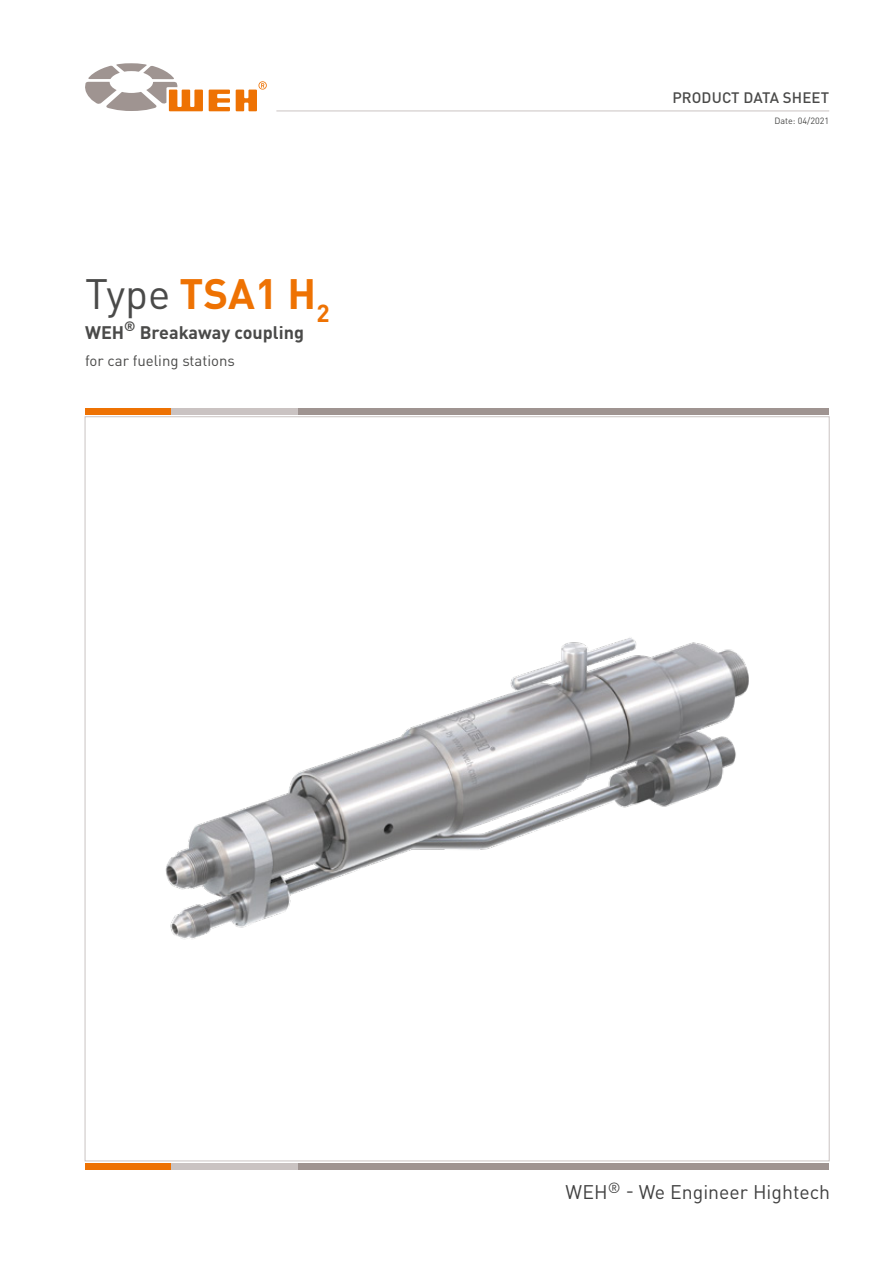
<style>
.page{position:relative;width:893px;height:1263px;background:#fff}
.page>*{position:absolute;margin:0;border:0;box-sizing:border-box;transform-origin:0 0}
.t1{font:700 42px "DIN Pro";color:#ee7203}
.t2{font:19.5px "DIN Pro";color:#000}
.t3{font:700 18px "DIN Pro";color:#4a4a49}
.t4{font:15px "DIN Pro";color:#4a4a49}
.t5{font:500 15px "DIN Pro";letter-spacing:.01em;color:#4a4a49}
.t6{font:9px "DIN Pro";color:#4a4a49}
.s1{font-weight:400;color:#4a4a49}
</style>
<div class="page">
<hr style="left:276px;top:111px;width:553px;height:1px;background:#cac3c2">
<div style="left:298px;top:408px;width:531px;height:7px;background:#9f9491"></div>
<div style="left:170px;top:408px;width:128px;height:7px;background:#cac3c2"></div>
<div style="left:85px;top:408px;width:85px;height:7px;background:#ee7203"></div>
<div style="left:298px;top:1163px;width:531px;height:6px;background:#9f9491"></div>
<div style="left:170px;top:1163px;width:128px;height:6px;background:#cac3c2"></div>
<div style="left:85px;top:1163px;width:85px;height:6px;background:#ee7203"></div>
<svg style="left:85px;top:63px;width:118px;height:48px"></svg>
<svg style="left:209px;top:90px;width:21px;height:21px"></svg>
<svg style="left:236px;top:81px;width:31px;height:30px"></svg>
<img style="left:85px;top:488px;width:744px;height:572px">
<h1 class="t1" style="left:85px;top:258px;width:246px"><span class="s1">Type</span> TSA1 H<sub>2</sub></h1>
<p class="t3" style="left:85px;top:317px;width:221px">WEH<sup>®</sup> Breakaway coupling</p>
<p class="t4" style="left:85px;top:348px;width:151px">for car fueling stations</p>
<p class="t5" style="left:672px;top:85px;width:158px">PRODUCT DATA SHEET</p>
<p class="t6" style="left:774px;top:113px;width:56px">Date: 04/2021</p>
<p class="t2" style="left:566px;top:1177px;width:266px">WEH<sup>®</sup> - We Engineer Hightech</p>
</div>
